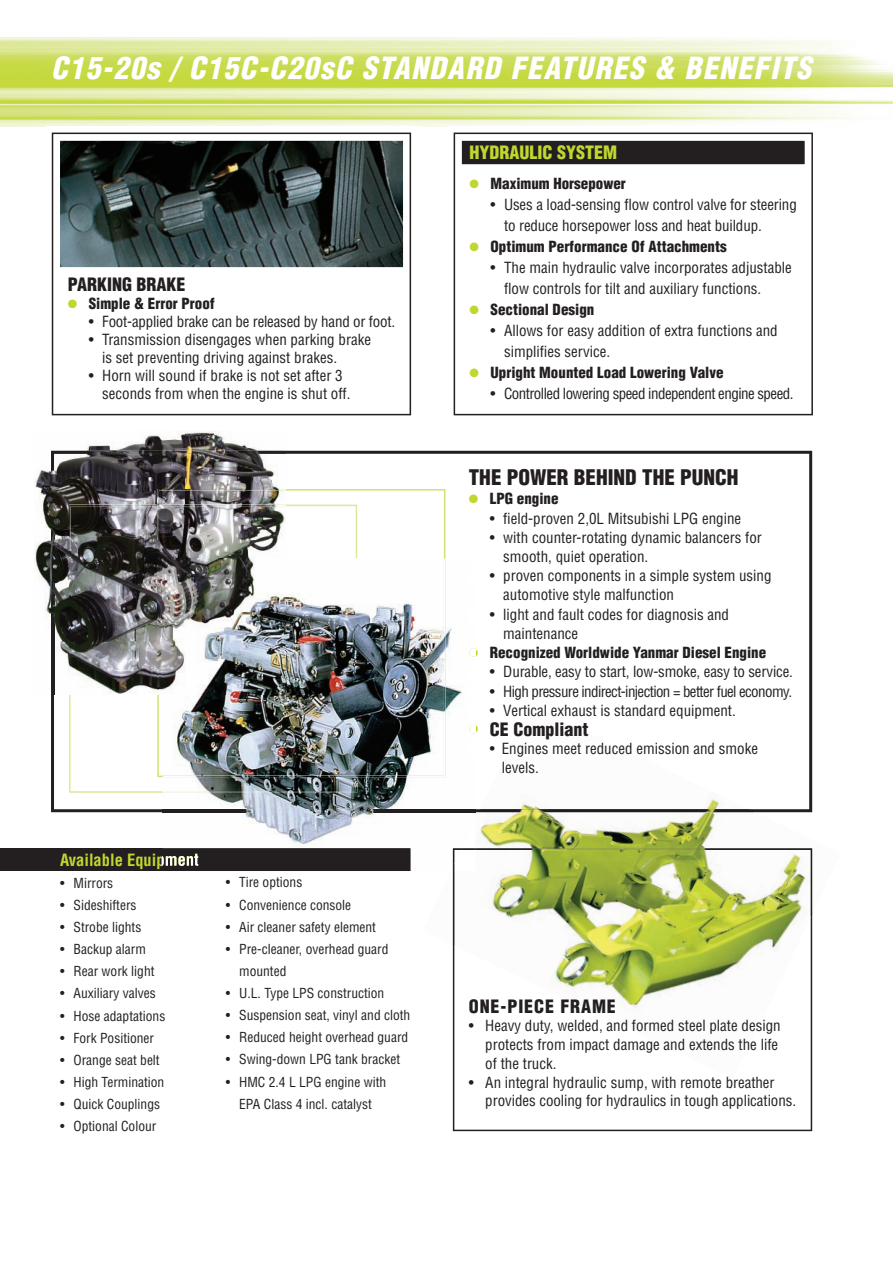
<style>
.page{position:relative;width:893px;height:1263px;background:#fff}
.page>*{position:absolute;margin:0;border:0;box-sizing:border-box;transform-origin:0 0}
.t1{font:italic 900 condensed 29.85px "Helvetica";letter-spacing:.05em;color:#fff}
.t2{font:900 condensed 21px "Helvetica";color:#231f20}
.t3{font:900 condensed 18px "Helvetica";color:#231f20}
.t4{font:900 condensed 18px "Helvetica";color:#c1d72f}
.t5{font:900 condensed 18px "Helvetica";letter-spacing:.05em;color:#231f20}
.t6{font:700 condensed 16.5px "Helvetica";color:#c1d72f}
.t7{font:condensed 15px/19.2px "Helvetica";color:#231f20}
.t8{font:900 condensed 15px "Helvetica";color:#231f20}
.t9{font:condensed 15px "Helvetica";letter-spacing:-.04em;color:#231f20}
.t10{font:condensed 15px "Helvetica";letter-spacing:-.035em;color:#231f20}
.t11{font:condensed 13.5px/22.2px "Helvetica";color:#231f20}
.s1{color:#c1d72f}
</style>
<div class="page">
<img style="left:0;top:37px;width:893px;height:89px">
<div style="left:0;top:848px;width:410px;height:23px;background:#231f20"></div>
<svg style="left:453px;top:1079px;width:359px;height:52px"></svg>
<svg style="left:51px;top:451px;width:761px;height:361px"></svg>
<img style="left:452px;top:718px;width:361px;height:361px">
<img style="left:453px;top:848px;width:359px;height:98px">
<img style="left:479px;top:809px;width:276px;height:3px">
<img style="left:524px;top:705px;width:35px;height:13px">
<img style="left:505px;top:743px;width:134px;height:14px">
<img style="left:61px;top:142px;width:341px;height:124px">
<div style="left:45px;top:126px;width:373px;height:156px;border:15px solid #fff"></div>
<div style="left:454px;top:133px;width:358px;height:39px;background:#231f20"></div>
<div style="left:447px;top:126px;width:373px;height:53px;border:15px solid #fff"></div>
<div style="left:454px;top:133px;width:359px;height:282px;border:2px solid #231f20"></div>
<div style="left:52px;top:133px;width:359px;height:282px;border:2px solid #231f20"></div>
<svg style="left:69px;top:694px;width:94px;height:99px"></svg>
<svg style="left:157px;top:489px;width:288px;height:288px"></svg>
<img style="left:163px;top:559px;width:312px;height:312px">
<img style="left:163px;top:848px;width:247px;height:23px">
<img style="left:163px;top:853px;width:35px;height:16px">
<img style="left:163px;top:809px;width:312px;height:3px">
<img style="left:451px;top:820px;width:24px;height:51px">
<img style="left:453px;top:848px;width:22px;height:23px">
<svg style="left:469px;top:559px;width:6px;height:6px"></svg>
<img style="left:469px;top:570px;width:6px;height:14px">
<img style="left:469px;top:608px;width:6px;height:14px">
<svg style="left:469px;top:648px;width:6px;height:9px"></svg>
<img style="left:469px;top:666px;width:6px;height:14px">
<img style="left:469px;top:685px;width:6px;height:14px">
<img style="left:469px;top:704px;width:6px;height:14px">
<svg style="left:469px;top:725px;width:6px;height:8px"></svg>
<img style="left:469px;top:743px;width:6px;height:14px">
<img style="left:163px;top:777px;width:194px;height:16px">
<img style="left:163px;top:559px;width:282px;height:218px">
<img style="left:34px;top:431px;width:151px;height:211px">
<img style="left:185px;top:431px;width:101px;height:128px">
<img style="left:54px;top:642px;width:109px;height:52px">
<img style="left:51px;top:451px;width:235px;height:49px">
<img style="left:51px;top:499px;width:3px;height:195px">
<img style="left:69px;top:505px;width:217px;height:47px">
<img style="left:69px;top:552px;width:2px;height:142px">
<img style="left:157px;top:489px;width:129px;height:52px">
<img style="left:157px;top:540px;width:2px;height:154px">
<img style="left:163px;top:559px;width:123px;height:135px">
<h1 class="t1" style="left:51px;top:50px;width:762px">C15-20s / C15C-C20sC STANDARD FEATURES &amp; BENEFITS</h1>
<p class="t3" style="left:68px;top:274px;width:119px">PARKING BRAKE</p>
<p class="t8" style="left:68px;top:295px;width:149px"><span class="s1">●</span> Simple &amp; Error Proof</p>
<p class="t7" style="left:89px;top:312px;width:308px">• Foot-applied brake can be released by hand or foot.</p>
<p class="t7" style="left:102px;top:331px;width:270px;line-height:18px;text-indent:-13px">• Transmission disengages when parking brake is set preventing driving against brakes.</p>
<p class="t7" style="left:102px;top:367px;width:250px;line-height:18px;text-indent:-13px">• Horn will sound if brake is not set after 3 seconds from when the engine is shut off.</p>
<p class="t6" style="left:60px;top:849px;width:140px">Available Equipment</p>
<p class="t11" style="left:60px;top:871px;width:55px">• Mirrors</p>
<p class="t11" style="left:60px;top:893px;width:78px">• Sideshifters</p>
<p class="t11" style="left:60px;top:916px;width:83px">• Strobe lights</p>
<p class="t11" style="left:60px;top:938px;width:87px">• Backup alarm</p>
<p class="t11" style="left:60px;top:960px;width:96px">• Rear work light</p>
<p class="t11" style="left:60px;top:982px;width:97px">• Auxiliary valves</p>
<p class="t11" style="left:60px;top:1004px;width:107px">• Hose adaptations</p>
<p class="t11" style="left:60px;top:1026px;width:96px">• Fork Positioner</p>
<p class="t11" style="left:60px;top:1048px;width:101px">• Orange seat belt</p>
<p class="t11" style="left:60px;top:1070px;width:106px">• High Termination</p>
<p class="t11" style="left:60px;top:1093px;width:102px">• Quick Couplings</p>
<p class="t11" style="left:60px;top:1115px;width:98px">• Optional Colour</p>
<p class="t11" style="left:226px;top:871px;width:78px">• Tire options</p>
<p class="t11" style="left:226px;top:893px;width:127px">• Convenience console</p>
<p class="t11" style="left:226px;top:915px;width:152px">• Air cleaner safety element</p>
<p class="t11" style="left:239px;top:937px;width:151px;text-indent:-14px">• Pre-cleaner, overhead guard mounted</p>
<p class="t11" style="left:226px;top:982px;width:160px">• U.L. Type LPS construction</p>
<p class="t11" style="left:226px;top:1004px;width:186px">• Suspension seat, vinyl and cloth</p>
<p class="t11" style="left:226px;top:1026px;width:184px">• Reduced height overhead guard</p>
<p class="t11" style="left:226px;top:1048px;width:176px">• Swing-down LPG tank bracket</p>
<p class="t11" style="left:226px;top:1070px;width:162px;text-align:center">• HMC 2.4 L LPG engine with<br>EPA Class 4 incl. catalyst</p>
<p class="t4" style="left:470px;top:141px;width:149px">HYDRAULIC SYSTEM</p>
<p class="t8" style="left:470px;top:174px;width:158px"><span class="s1">●</span> Maximum Horsepower</p>
<p class="t7" style="left:504px;top:194px;width:294px;line-height:21px;text-indent:-14px">• Uses a load-sensing flow control valve for steering to reduce horsepower loss and heat buildup.</p>
<p class="t8" style="left:470px;top:237px;width:259px"><span class="s1">●</span> Optimum Performance Of Attachments</p>
<p class="t7" style="left:504px;top:257px;width:289px;line-height:21px;text-indent:-14px">• The main hydraulic valve incorporates adjustable flow controls for tilt and auxiliary functions.</p>
<p class="t8" style="left:470px;top:300px;width:126px"><span class="s1">●</span> Sectional Design</p>
<p class="t7" style="left:504px;top:320px;width:275px;line-height:21px;text-indent:-14px">• Allows for easy addition of extra functions and simplifies service.</p>
<p class="t8" style="left:470px;top:363px;width:256px"><span class="s1">●</span> Upright Mounted Load Lowering Valve</p>
<p class="t10" style="left:491px;top:384px;width:304px">• Controlled lowering speed independent engine speed.</p>
<h2 class="t2" style="left:469px;top:464px;width:271px">THE POWER BEHIND THE PUNCH</h2>
<p class="t8" style="left:469px;top:490px;width:91px"><span class="s1">●</span> LPG engine</p>
<p class="t7" style="left:490px;top:508px;width:253px">• field-proven 2,0L Mitsubishi LPG engine</p>
<p class="t7" style="left:503px;top:527px;width:260px;text-indent:-14px">• with counter-rotating dynamic balancers for smooth, quiet operation.</p>
<p class="t7" style="left:503px;top:566px;width:270px;text-indent:-14px">• proven components in a simple system using automotive style malfunction</p>
<p class="t7" style="left:503px;top:604px;width:227px;text-indent:-14px">• light and fault codes for diagnosis and maintenance</p>
<p class="t8" style="left:469px;top:643px;width:299px"><span class="s1">●</span> Recognized Worldwide Yanmar Diesel Engine</p>
<p class="t7" style="left:490px;top:662px;width:305px">• Durable, easy to start, low-smoke, easy to service.</p>
<p class="t9" style="left:490px;top:682px;width:304px">• High pressure indirect-injection = better fuel economy.</p>
<p class="t7" style="left:490px;top:700px;width:248px">• Vertical exhaust is standard equipment.</p>
<p class="t3" style="left:469px;top:718px;width:121px"><sup>●</sup> CE Compliant</p>
<p class="t7" style="left:502px;top:739px;width:258px;text-indent:-12px">• Engines meet reduced emission and smoke levels.</p>
<p class="t5" style="left:469px;top:995px;width:149px">ONE-PIECE FRAME</p>
<p class="t7" style="left:485px;top:1016px;width:297px;line-height:18.8px;text-indent:-16px">• Heavy duty, welded, and formed steel plate design protects from impact damage and extends the life of the truck.</p>
<p class="t7" style="left:485px;top:1072px;width:312px;line-height:18.8px;text-indent:-16px">• An integral hydraulic sump, with remote breather provides cooling for hydraulics in tough applications.</p>
</div>
